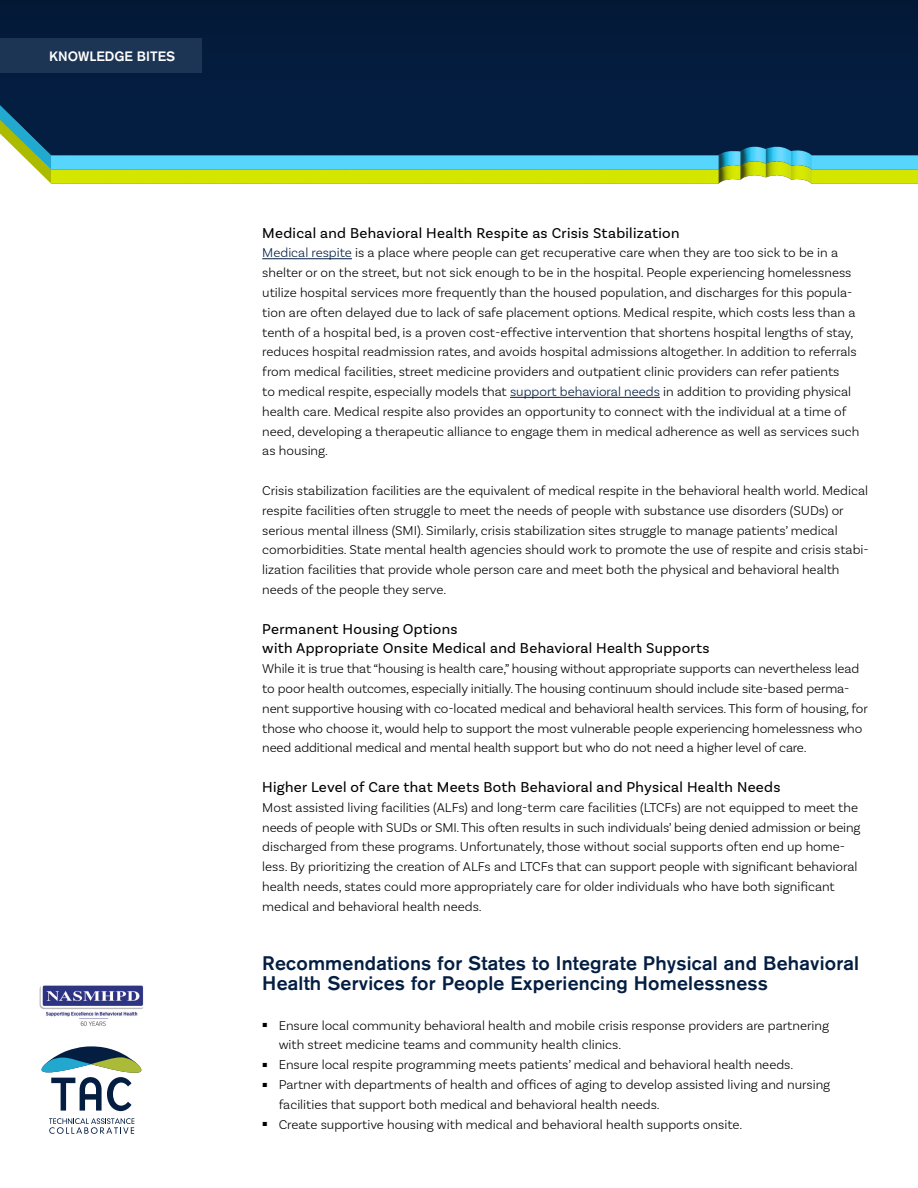
<style>
.page{position:relative;width:918px;height:1188px;background:#fff}
.page>*{position:absolute;margin:0;border:0;box-sizing:border-box;transform-origin:0 0}
.Heading_2{font:500 19.5px/19.8px "Akzidenz Grotesk BQ";letter-spacing:.01em;color:#041e42}
.Heading_3{font:15px/19.8px "Basic Sans";letter-spacing:.02em;color:#000}
.t1{font:300 13.5px/19.8px "Basic Sans";color:#000}
.t2{font:500 13.5px "Akzidenz Grotesk BQ";color:#fff}
.s1{color:#041e42}
</style>
<div class="page">
<img style="left:81px;top:170px;width:837px;height:13px">
<img style="left:81px;top:155px;width:837px;height:15px">
<svg style="left:0;top:0;width:918px;height:155px;background:#041c3e"></svg>
<svg style="left:0;top:92px;width:81px;height:92px"></svg>
<div style="left:0;top:38px;width:202px;height:34px;background:#1d3555"></div>
<img style="left:39px;top:985px;width:105px;height:42px">
<svg style="left:49px;top:1118px;width:85px;height:16px"></svg>
<svg style="left:42px;top:1046px;width:99px;height:65px"></svg>
<hr style="left:262px;top:258px;width:90px;height:1px;background:#041e42">
<hr style="left:510px;top:397px;width:150px;height:1px;background:#041e42">
<p class="t2" style="left:49px;top:48px;width:127px">KNOWLEDGE BITES</p>
<h3 class="Heading_3" style="left:262px;top:223px;width:419px">Medical and Behavioral Health Respite as Crisis Stabilization</h3>
<p class="t1" style="left:262px;top:243px;width:599px"><span class="s1">Medical respite</span> is a place where people can get recuperative care when they are too sick to be in a shelter or on the street, but not sick enough to be in the hospital. People experiencing homelessness utilize hospital services more frequently than the housed population, and discharges for this popula&shy;tion are often delayed due to lack of safe placement options. Medical respite, which costs less than a tenth of a hospital bed, is a proven cost-effective intervention that shortens hospital lengths of stay, reduces hospital readmission rates, and avoids hospital admissions altogether. In addition to referrals from medical facilities, street medicine providers and outpatient clinic providers can refer patients<br>to medical respite, especially models that <span class="s1">support behavioral needs</span> in addition to providing physical health care. Medical respite also provides an opportunity to connect with the individual at a time of need, developing a therapeutic alliance to engage them in medical adherence as well as services such as housing.</p>
<p class="t1" style="left:262px;top:480px;width:607px">Crisis stabilization facilities are the equivalent of medical respite in the behavioral health world. Medical respite facilities often struggle to meet the needs of people with substance use disorders (SUDs) or serious mental illness (SMI). Similarly, crisis stabilization sites struggle to manage patients’ medical comorbidities. State mental health agencies should work to promote the use of respite and crisis stabi&shy;lization facilities that provide whole person care and meet both the physical and behavioral health needs of the people they serve.</p>
<h3 class="Heading_3" style="left:262px;top:619px;width:449px">Permanent Housing Options<br>with Appropriate Onsite Medical and Behavioral Health Supports</h3>
<p class="t1" style="left:262px;top:659px;width:607px">While it is true that “housing is health care,” housing without appropriate supports can nevertheless lead to poor health outcomes, especially initially. The housing continuum should include site-based perma&shy;nent supportive housing with co-located medical and behavioral health services. This form of housing, for those who choose it, would help to support the most vulnerable people experiencing homelessness who need additional medical and mental health support but who do not need a higher level of care.</p>
<h3 class="Heading_3" style="left:262px;top:777px;width:520px">Higher Level of Care that Meets Both Behavioral and Physical Health Needs</h3>
<p class="t1" style="left:262px;top:797px;width:600px">Most assisted living facilities (ALFs) and long-term care facilities (LTCFs) are not equipped to meet the needs of people with SUDs or SMI. This often results in such individuals’ being denied admission or being discharged from these programs. Unfortunately, those without social supports often end up home&shy;less. By prioritizing the creation of ALFs and LTCFs that can support people with significant behavioral health needs, states could more appropriately care for older individuals who have both significant medical and behavioral health needs.</p>
<h2 class="Heading_2" style="left:262px;top:953px;width:598px">Recommendations for States to Integrate Physical and Behavioral<br>Health Services for People Experiencing Homelessness</h2>
<p class="t1" style="left:279px;top:1015px;width:552px;text-indent:-16px"><sup>▪</sup> Ensure local community behavioral health and mobile crisis response providers are partnering with street medicine teams and community health clinics.</p>
<p class="t1" style="left:262px;top:1055px;width:533px"><sup>▪</sup> Ensure local respite programming meets patients’ medical and behavioral health needs.</p>
<p class="t1" style="left:279px;top:1074px;width:553px;text-indent:-16px"><sup>▪</sup> Partner with departments of health and offices of aging to develop assisted living and nursing facilities that support both medical and behavioral health needs.</p>
<p class="t1" style="left:262px;top:1114px;width:482px"><sup>▪</sup> Create supportive housing with medical and behavioral health supports onsite.</p>
</div>
